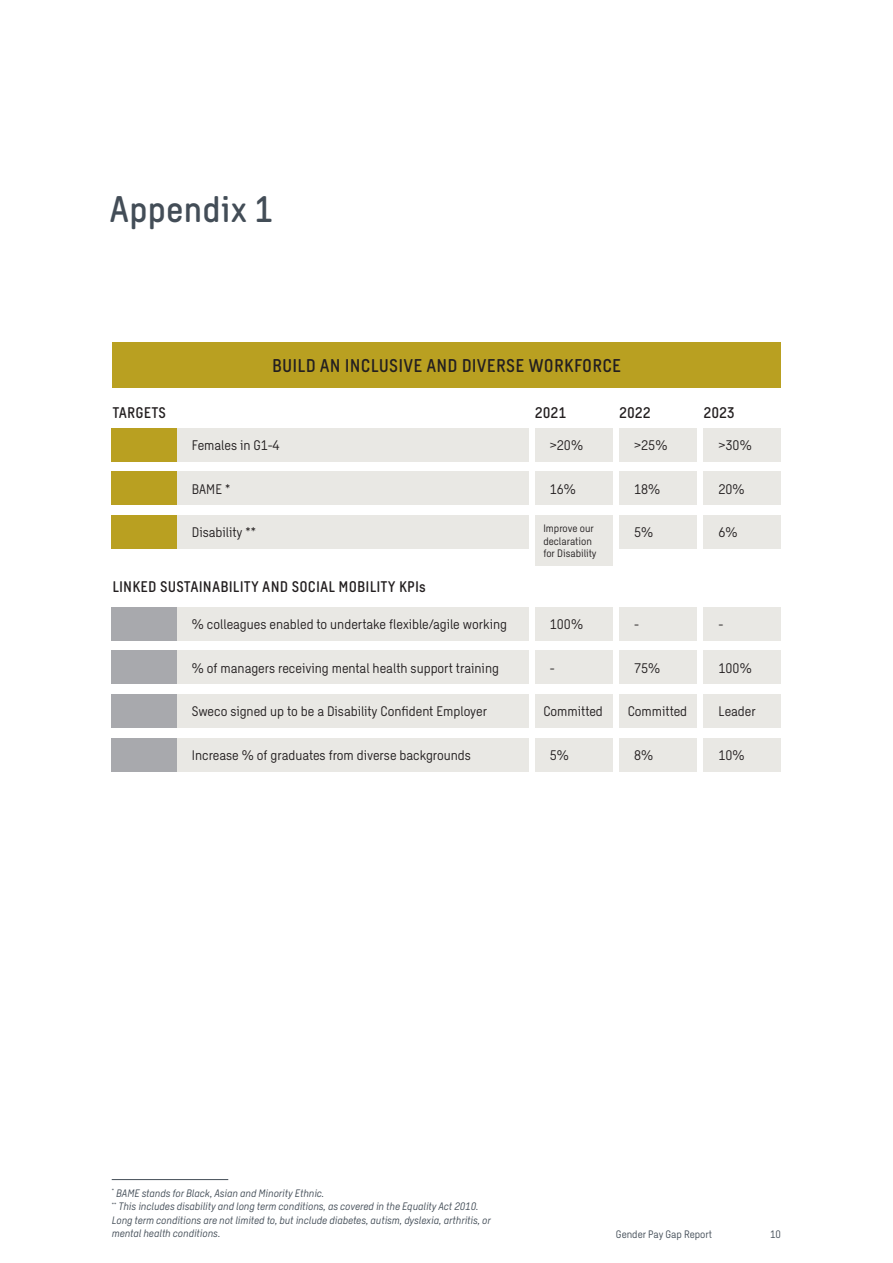
<style>
.page{position:relative;width:893px;height:1263px;background:#fff}
.page>*{position:absolute;margin:0;border:0;box-sizing:border-box;transform-origin:0 0}
.Heading_Intro_24_28{font:500 36px "Sweco Sans";color:#434d57}
.t1{font:500 18px "Sweco Sans";letter-spacing:.01em;color:#231f20}
.t2{font:500 15px "Sweco Sans";letter-spacing:.01em;color:#231f20}
.t3{font:13.5px "Sweco Sans";color:#231f20}
.Body_text_9_10_8{font:italic 10.5px/13.5px "Sweco Sans";color:#434d57}
.t4{font:10.5px/12.6px "Sweco Sans";color:#231f20}
.Pagina_text_7_9{font:10.5px "Sweco Sans";color:#434d57}
.Pagina_7_9{font:10.5px "Sweco Sans";color:#434d57}
</style>
<div class="page">
<div style="left:177px;top:607px;width:351px;height:33px;background:#e9e8e4"></div>
<div style="left:112px;top:607px;width:65px;height:33px;background:#a8a9ad"></div>
<div style="left:177px;top:651px;width:351px;height:33px;background:#e9e8e4"></div>
<div style="left:112px;top:651px;width:65px;height:33px;background:#a8a9ad"></div>
<div style="left:177px;top:694px;width:351px;height:33px;background:#e9e8e4"></div>
<div style="left:112px;top:694px;width:65px;height:33px;background:#a8a9ad"></div>
<div style="left:177px;top:738px;width:351px;height:33px;background:#e9e8e4"></div>
<div style="left:112px;top:738px;width:65px;height:33px;background:#a8a9ad"></div>
<div style="left:112px;top:343px;width:669px;height:45px;background:#b9a021"></div>
<div style="left:177px;top:428px;width:351px;height:33px;background:#e9e8e4"></div>
<div style="left:535px;top:428px;width:77px;height:33px;background:#e9e8e4"></div>
<div style="left:535px;top:471px;width:77px;height:34px;background:#e9e8e4"></div>
<div style="left:535px;top:607px;width:77px;height:33px;background:#e9e8e4"></div>
<div style="left:619px;top:428px;width:78px;height:33px;background:#e9e8e4"></div>
<div style="left:619px;top:471px;width:78px;height:34px;background:#e9e8e4"></div>
<div style="left:619px;top:607px;width:78px;height:33px;background:#e9e8e4"></div>
<div style="left:704px;top:428px;width:77px;height:33px;background:#e9e8e4"></div>
<div style="left:704px;top:471px;width:77px;height:34px;background:#e9e8e4"></div>
<div style="left:704px;top:607px;width:77px;height:33px;background:#e9e8e4"></div>
<div style="left:112px;top:428px;width:65px;height:33px;background:#b9a021"></div>
<div style="left:177px;top:471px;width:351px;height:34px;background:#e9e8e4"></div>
<div style="left:112px;top:471px;width:65px;height:34px;background:#b9a021"></div>
<div style="left:177px;top:515px;width:351px;height:33px;background:#e9e8e4"></div>
<div style="left:112px;top:515px;width:65px;height:33px;background:#b9a021"></div>
<div style="left:535px;top:515px;width:77px;height:51px;background:#e9e8e4"></div>
<div style="left:619px;top:515px;width:78px;height:33px;background:#e9e8e4"></div>
<div style="left:704px;top:515px;width:77px;height:33px;background:#e9e8e4"></div>
<div style="left:535px;top:651px;width:77px;height:33px;background:#e9e8e4"></div>
<div style="left:619px;top:651px;width:78px;height:33px;background:#e9e8e4"></div>
<div style="left:704px;top:651px;width:77px;height:33px;background:#e9e8e4"></div>
<div style="left:535px;top:694px;width:77px;height:33px;background:#e9e8e4"></div>
<div style="left:619px;top:694px;width:78px;height:33px;background:#e9e8e4"></div>
<div style="left:704px;top:694px;width:77px;height:33px;background:#e9e8e4"></div>
<div style="left:535px;top:738px;width:77px;height:33px;background:#e9e8e4"></div>
<div style="left:619px;top:738px;width:78px;height:33px;background:#e9e8e4"></div>
<div style="left:704px;top:738px;width:77px;height:33px;background:#e9e8e4"></div>
<hr style="left:112px;top:1179px;width:116px;height:1px;background:#434d57">
<p class="Heading_Intro_24_28" style="left:109px;top:188px;width:165px">Appendix 1</p>
<p class="t1" style="left:272px;top:355px;width:351px">BUILD AN INCLUSIVE AND DIVERSE WORKFORCE</p>
<p class="t2" style="left:112px;top:404px;width:55px">TARGETS</p>
<p class="t2" style="left:535px;top:404px;width:33px">2021</p>
<p class="t2" style="left:619px;top:404px;width:33px">2022</p>
<p class="t2" style="left:704px;top:404px;width:33px">2023</p>
<p class="t3" style="left:192px;top:437px;width:89px">Females in G1-4</p>
<p class="t3" style="left:550px;top:437px;width:35px">&gt;20%</p>
<p class="t3" style="left:550px;top:481px;width:28px">16%</p>
<p class="t3" style="left:634px;top:437px;width:35px">&gt;25%</p>
<p class="t3" style="left:634px;top:481px;width:28px">18%</p>
<p class="t3" style="left:719px;top:437px;width:35px">&gt;30%</p>
<p class="t3" style="left:719px;top:481px;width:28px">20%</p>
<p class="t3" style="left:192px;top:481px;width:40px">BAME *</p>
<p class="t3" style="left:192px;top:525px;width:66px">Disability **</p>
<p class="t4" style="left:543px;top:522px;width:55px">Improve our declaration for Disability</p>
<p class="t3" style="left:634px;top:525px;width:21px">5%</p>
<p class="t3" style="left:719px;top:525px;width:21px">6%</p>
<p class="t2" style="left:112px;top:578px;width:315px">LINKED SUSTAINABILITY AND SOCIAL MOBILITY KPIs</p>
<p class="t3" style="left:192px;top:617px;width:317px">% colleagues enabled to undertake flexible/agile working</p>
<p class="t3" style="left:192px;top:660px;width:309px">% of managers receiving mental health support training</p>
<p class="t3" style="left:192px;top:704px;width:297px">Sweco signed up to be a Disability Confident Employer</p>
<p class="t3" style="left:192px;top:747px;width:281px">Increase % of graduates from diverse backgrounds</p>
<p class="t3" style="left:550px;top:617px;width:35px">100%</p>
<p class="t3" style="left:634px;top:617px;width:6px">-</p>
<p class="t3" style="left:719px;top:617px;width:6px">-</p>
<p class="t3" style="left:550px;top:660px;width:6px">-</p>
<p class="t3" style="left:634px;top:660px;width:27px">75%</p>
<p class="t3" style="left:719px;top:660px;width:35px">100%</p>
<p class="t3" style="left:543px;top:704px;width:61px">Committed</p>
<p class="t3" style="left:628px;top:704px;width:61px">Committed</p>
<p class="t3" style="left:719px;top:704px;width:39px">Leader</p>
<p class="t3" style="left:550px;top:747px;width:21px">5%</p>
<p class="t3" style="left:634px;top:747px;width:21px">8%</p>
<p class="t3" style="left:719px;top:747px;width:28px">10%</p>
<p class="Body_text_9_10_8" style="left:112px;top:1186px;width:214px"><sup>*</sup> BAME stands for Black, Asian and Minority Ethnic.</p>
<p class="Body_text_9_10_8" style="left:112px;top:1200px;width:381px"><sup>**</sup> This includes disability and long term conditions, as covered in the Equality Act 2010.<br>Long term conditions are not limited to, but include diabetes, autism, dyslexia, arthritis, or mental health conditions.</p>
<p class="Pagina_text_7_9" style="left:616px;top:1228px;width:98px">Gender Pay Gap Report</p>
<p class="Pagina_7_9" style="left:770px;top:1228px;width:12px">10</p>
</div>
